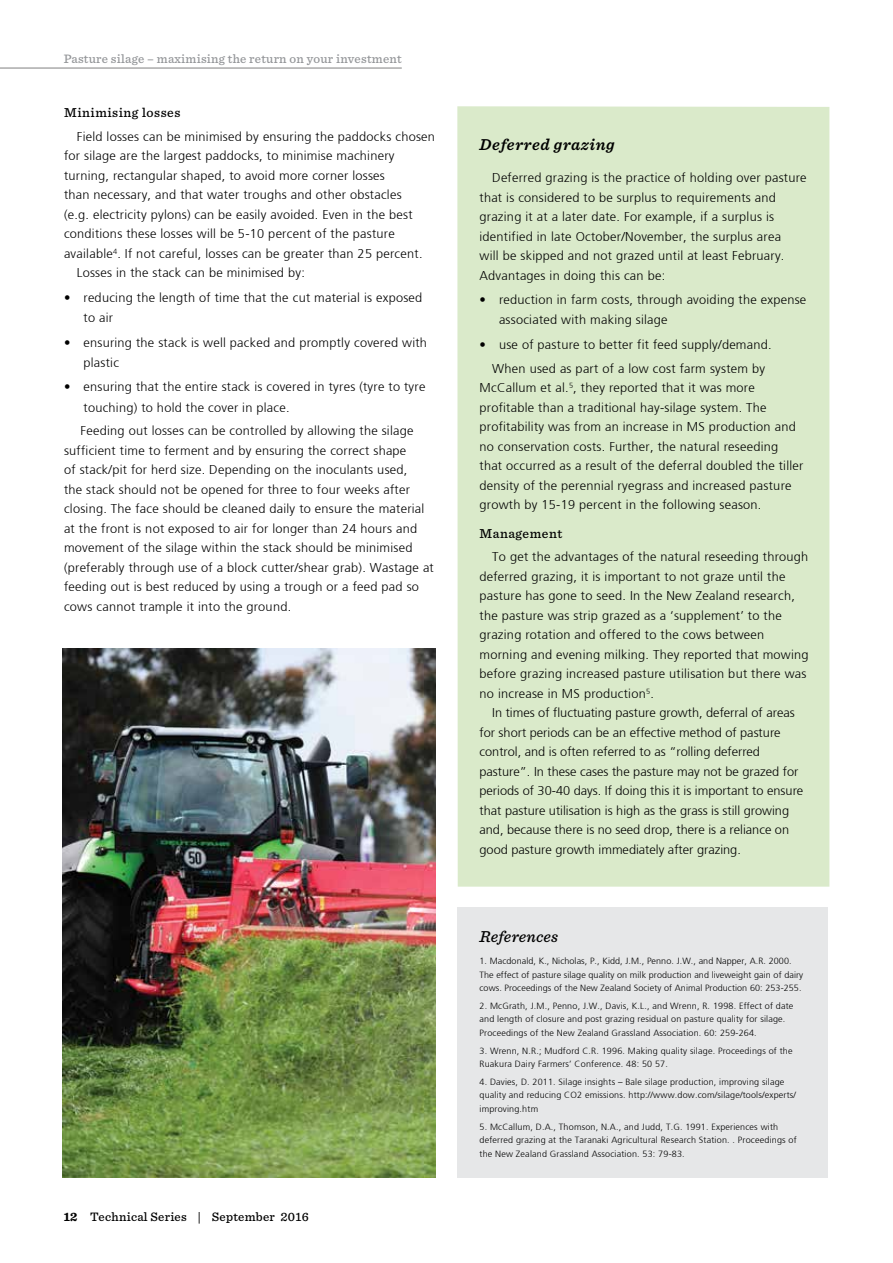
<style>
.page{position:relative;width:893px;height:1263px;background:#fff}
.page>*{position:absolute;margin:0;border:0;box-sizing:border-box;transform-origin:0 0}
.t1{font:italic 600 16.5px "Sentinel";letter-spacing:.04em;color:#000}
.t2{font:italic 500 16.5px "Sentinel";letter-spacing:.005em;color:#000}
.t3{font:500 13.5px "Sentinel";letter-spacing:.04em;color:#000}
.t4{font:300 12.75px/19.5px "Frutiger";letter-spacing:.02em;color:#000}
.t5{font:300 12.75px/19.5px "Frutiger";color:#000}
.t6{font:500 12.75px "Sentinel";letter-spacing:.02em;color:#939598}
.t7{font:500 12.75px "Sentinel";letter-spacing:.02em;color:#000}
.t8{font:300 9px/13.5px "Frutiger";letter-spacing:.02em;color:#000}
.s1{font-weight:700}
</style>
<div class="page">
<div style="left:457px;top:106px;width:372px;height:781px;background:#daeaca"></div>
<div style="left:457px;top:907px;width:371px;height:271px;background:#e6e7e8"></div>
<img style="left:63px;top:648px;width:373px;height:530px">
<hr style="left:0;top:68px;width:402px;height:1px;background:#808080">
<p class="t6" style="left:64px;top:49px;width:339px">Pasture silage – maximising the return on your investment</p>
<p class="t3" style="left:64px;top:102px;width:118px">Minimising losses</p>
<p class="t4" style="left:77px;top:127px;width:360px">Field losses can be minimised by ensuring the paddocks chosen</p>
<p class="t4" style="left:64px;top:146px;width:332px">for silage are the largest paddocks, to minimise machinery</p>
<p class="t4" style="left:64px;top:166px;width:322px">turning, rectangular shaped, to avoid more corner losses</p>
<p class="t4" style="left:64px;top:185px;width:339px">than necessary, and that water troughs and other obstacles</p>
<p class="t4" style="left:64px;top:205px;width:350px">(e.g. electricity pylons) can be easily avoided. Even in the best</p>
<p class="t4" style="left:64px;top:224px;width:332px">conditions these losses will be 5-10 percent of the pasture</p>
<p class="t4" style="left:64px;top:244px;width:360px">available<sup>4</sup>. If not careful, losses can be greater than 25 percent.</p>
<p class="t4" style="left:77px;top:263px;width:230px">Losses in the stack can be minimised by:</p>
<p class="t4" style="left:84px;top:288px;width:340px;line-height:20.2px;text-indent:-19px">• reducing the length of time that the cut material is exposed to air</p>
<p class="t4" style="left:84px;top:332px;width:345px;line-height:20.2px;text-indent:-19px">• ensuring the stack is well packed and promptly covered with plastic</p>
<p class="t4" style="left:84px;top:377px;width:343px;line-height:20.2px;text-indent:-19px">• ensuring that the entire stack is covered in tyres (tyre to tyre touching) to hold the cover in place.</p>
<p class="t4" style="left:64px;top:421px;width:371px;text-indent:17px">Feeding out losses can be controlled by allowing the silage sufficient time to ferment and by ensuring the correct shape<br>of stack/pit for herd size. Depending on the inoculants used,<br>the stack should not be opened for three to four weeks after closing. The face should be cleaned daily to ensure the material at the front is not exposed to air for longer than 24 hours and movement of the silage within the stack should be minimised (preferably through use of a block cutter/shear grab). Wastage at feeding out is best reduced by using a trough or a feed pad so cows cannot trample it into the ground.</p>
<p class="t7" style="left:64px;top:1207px;width:246px"><span class="s1">12</span> Technical Series | September 2016</p>
<p class="t1" style="left:479px;top:132px;width:137px">Deferred grazing</p>
<p class="t4" style="left:479px;top:168px;width:329px;text-indent:13px">Deferred grazing is the practice of holding over pasture that is considered to be surplus to requirements and grazing it at a later date. For example, if a surplus is identified in late October/November, the surplus area<br>will be skipped and not grazed until at least February.<br>Advantages in doing this can be:</p>
<p class="t4" style="left:499px;top:290px;width:309px;line-height:20.2px;text-indent:-19px">• reduction in farm costs, through avoiding the expense associated with making silage</p>
<p class="t4" style="left:479px;top:333px;width:294px;line-height:23.7px;text-align:center">• use of pasture to better fit feed supply/demand.<br>When used as part of a low cost farm system by</p>
<p class="t4" style="left:479px;top:378px;width:325px">McCallum et al.<sup>5</sup>, they reported that it was more profitable than a traditional hay-silage system. The profitability was from an increase in MS production and no conservation costs. Further, the natural reseeding that occurred as a result of the deferral doubled the tiller density of the perennial ryegrass and increased pasture growth by 15-19 percent in the following season.</p>
<p class="t3" style="left:479px;top:523px;width:84px">Management</p>
<p class="t4" style="left:479px;top:547px;width:331px;text-indent:13px">To get the advantages of the natural reseeding through deferred grazing, it is important to not graze until the pasture has gone to seed. In the New Zealand research, the pasture was strip grazed as a ‘supplement’ to the grazing rotation and offered to the cows between morning and evening milking. They reported that mowing before grazing increased pasture utilisation but there was no increase in MS production<sup>5</sup>.</p>
<p class="t5" style="left:479px;top:703px;width:325px;text-indent:13px">In times of fluctuating pasture growth, deferral of areas for short periods can be an effective method of pasture control, and is often referred to as “rolling deferred pasture”. In these cases the pasture may not be grazed for periods of 30-40 days. If doing this it is important to ensure that pasture utilisation is high as the grass is still growing and, because there is no seed drop, there is a reliance on good pasture growth immediately after grazing.</p>
<p class="t2" style="left:479px;top:924px;width:80px">References</p>
<p class="t8" style="left:479px;top:954px;width:325px">1. Macdonald, K., Nicholas, P., Kidd, J.M., Penno. J.W., and Napper, A.R. 2000.<br>The effect of pasture silage quality on milk production and liveweight gain of dairy cows. Proceedings of the New Zealand Society of Animal Production 60: 253-255.</p>
<p class="t8" style="left:479px;top:999px;width:315px">2. McGrath, J.M., Penno, J.W., Davis, K.L., and Wrenn, R. 1998. Effect of date and length of closure and post grazing residual on pasture quality for silage.<br>Proceedings of the New Zealand Grassland Association. 60: 259-264.</p>
<p class="t8" style="left:479px;top:1044px;width:315px">3. Wrenn, N.R.; Mudford C.R. 1996. Making quality silage. Proceedings of the<br>Ruakura Dairy Farmers’ Conference. 48: 50 57.</p>
<p class="t8" style="left:479px;top:1075px;width:318px">4. Davies, D. 2011. Silage insights – Bale silage production, improving silage quality and reducing CO2 emissions. http://www.dow.com/silage/tools/experts/ improving.htm</p>
<p class="t8" style="left:479px;top:1120px;width:319px">5. McCallum, D.A., Thomson, N.A., and Judd, T.G. 1991. Experiences with deferred grazing at the Taranaki Agricultural Research Station. . Proceedings of the New Zealand Grassland Association. 53: 79-83.</p>
</div>
